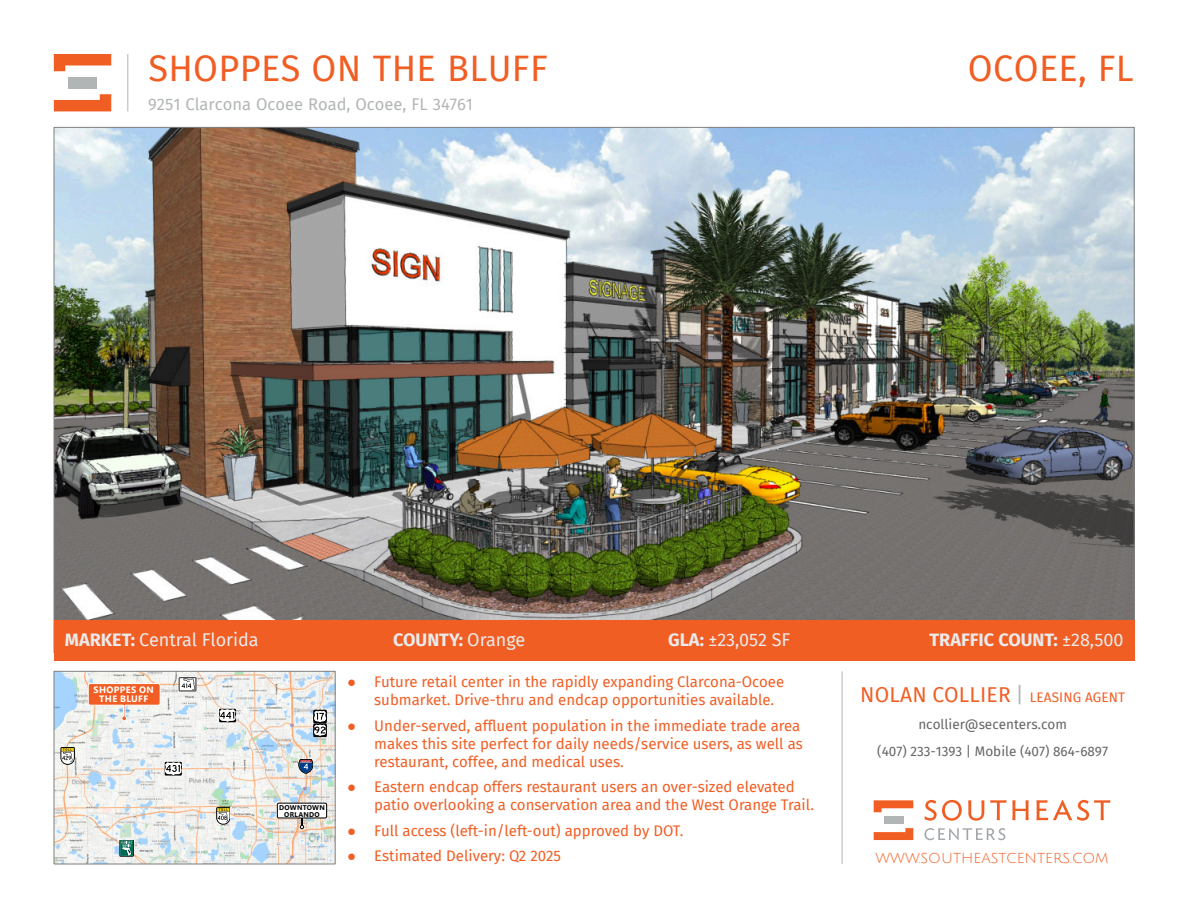
<style>
.page{position:relative;width:1188px;height:918px;background:#fff}
.page>*{position:absolute;margin:0;border:0;box-sizing:border-box;transform-origin:0 0}
.t1{font:36px "Fira Sans";letter-spacing:.01em;color:#f15e24}
.t2{font:21px "Fira Sans";letter-spacing:.01em;color:#f15e24}
.t3{font:18px "Fira Sans";color:#ebebeb}
.t4{font:700 18px "Fira Sans";color:#ebebeb}
.t5{font:16.5px "Fira Sans";color:#b2b5b6}
.t6{font:15.75px "Julius Sans One";color:#f15e24}
.t7{font:15px/18px "Fira Sans";color:#f15e24}
.t8{font:13.5px/27px "Fira Sans";color:#646566;text-align:center}
.t9{font:700 9.3px/9.3px "Segoe UI";letter-spacing:.035em;color:#fff;text-align:center}
.t10{font:700 6.9px/6.9px "Segoe UI";letter-spacing:.035em;color:#000;text-align:center}
.s1{font-weight:700}
.s2{font-weight:400}
.s3{font-family:"Arial"}
.s4{color:#b2b5b6}
.s5{font-size:13.5px}
</style>
<div class="page">
<img style="left:56px;top:129px;width:1077px;height:491px">
<svg style="left:925px;top:800px;width:37px;height:21px"></svg>
<svg style="left:968px;top:800px;width:16px;height:21px"></svg>
<svg style="left:990px;top:800px;width:39px;height:20px"></svg>
<svg style="left:1036px;top:800px;width:74px;height:21px"></svg>
<svg style="left:924px;top:828px;width:81px;height:12px"></svg>
<svg style="left:874px;top:800px;width:39px;height:12px"></svg>
<div style="left:884px;top:816px;width:19px;height:8px;background:#b2b5b6"></div>
<svg style="left:874px;top:828px;width:39px;height:12px"></svg>
<hr style="left:127px;top:54px;width:1px;height:57px;background:#b2b5b6">
<hr style="left:842px;top:671px;width:1px;height:193px;background:#b2b5b6">
<svg style="left:54px;top:54px;width:57px;height:17px"></svg>
<div style="left:68px;top:77px;width:29px;height:11px;background:#b2b5b6"></div>
<svg style="left:54px;top:94px;width:57px;height:17px"></svg>
<div style="left:54px;top:620px;width:1080px;height:41px;background:#f15e24"></div>
<img style="left:56px;top:673px;width:278px;height:189px">
<svg style="left:88px;top:683px;width:73px;height:38px"></svg>
<svg style="left:277px;top:803px;width:50px;height:26px"></svg>
<svg style="left:313px;top:724px;width:14px;height:13px"></svg>
<svg style="left:313px;top:710px;width:14px;height:13px"></svg>
<svg style="left:314px;top:710px;width:13px;height:27px"></svg>
<svg style="left:219px;top:709px;width:17px;height:13px"></svg>
<svg style="left:299px;top:759px;width:14px;height:14px"></svg>
<svg style="left:120px;top:840px;width:13px;height:16px"></svg>
<svg style="left:121px;top:841px;width:11px;height:14px"></svg>
<svg style="left:61px;top:748px;width:13px;height:16px"></svg>
<svg style="left:179px;top:677px;width:17px;height:14px"></svg>
<svg style="left:179px;top:678px;width:17px;height:13px"></svg>
<svg style="left:165px;top:762px;width:17px;height:14px"></svg>
<svg style="left:165px;top:762px;width:17px;height:13px"></svg>
<svg style="left:217px;top:808px;width:13px;height:16px"></svg>
<div style="left:54px;top:671px;width:282px;height:193px;border:1px solid #808080"></div>
<h1 class="t1" style="left:148px;top:47px;width:401px">SHOPPES ON THE BLUFF</h1>
<p class="t5" style="left:148px;top:94px;width:326px">9251 Clarcona Ocoee Road, Ocoee, FL 34761</p>
<h1 class="t1" style="left:968px;top:47px;width:167px">OCOEE, FL</h1>
<p class="t3" style="left:65px;top:630px;width:195px"><span class="s1">MARKET:</span> Central Florida</p>
<p class="t4" style="left:393px;top:630px;width:134px">COUNTY: <span class="s2">Orange</span></p>
<p class="t3" style="left:668px;top:630px;width:124px"><span class="s1">GLA:</span> ±23,052 SF</p>
<p class="t4" style="left:930px;top:630px;width:195px">TRAFFIC COUNT: <span class="s2">±28,500</span></p>
<p class="t9" style="left:94px;top:686px;width:62px">SHOPPES ON<br>THE BLUFF</p>
<p class="t10" style="left:279px;top:805px;width:47px">DOWNTOWN<br>ORLANDO</p>
<p class="t7" style="left:374px;top:673px;width:411px;text-indent:-27px"><span class="s3">●</span> Future retail center in the rapidly expanding Clarcona-Ocoee submarket. Drive-thru and endcap opportunities available.</p>
<p class="t7" style="left:374px;top:716px;width:430px;text-indent:-27px"><span class="s3">●</span> Under-served, affluent population in the immediate trade area makes this site perfect for daily needs/service users, as well as restaurant, coffee, and medical uses.</p>
<p class="t7" style="left:374px;top:778px;width:441px;text-indent:-27px"><span class="s3">●</span> Eastern endcap offers restaurant users an over-sized elevated patio overlooking a conservation area and the West Orange Trail.</p>
<p class="t7" style="left:347px;top:821px;width:338px"><span class="s3">●</span> Full access (left-in/left-out) approved by DOT.</p>
<p class="t7" style="left:347px;top:847px;width:215px"><span class="s3">●</span> Estimated Delivery: Q2 2025</p>
<h2 class="t2" style="left:860px;top:682px;width:266px">NOLAN COLLIER <span class="s4">|</span> <span class="s5">LEASING AGENT</span></h2>
<p class="t8" style="left:877px;top:710px;width:232px">ncollier@secenters.com<br>(407) 233-1393 | Mobile (407) 864-6897</p>
<p class="t6" style="left:875px;top:849px;width:235px">WWW.SOUTHEASTCENTERS.COM</p>
</div>
